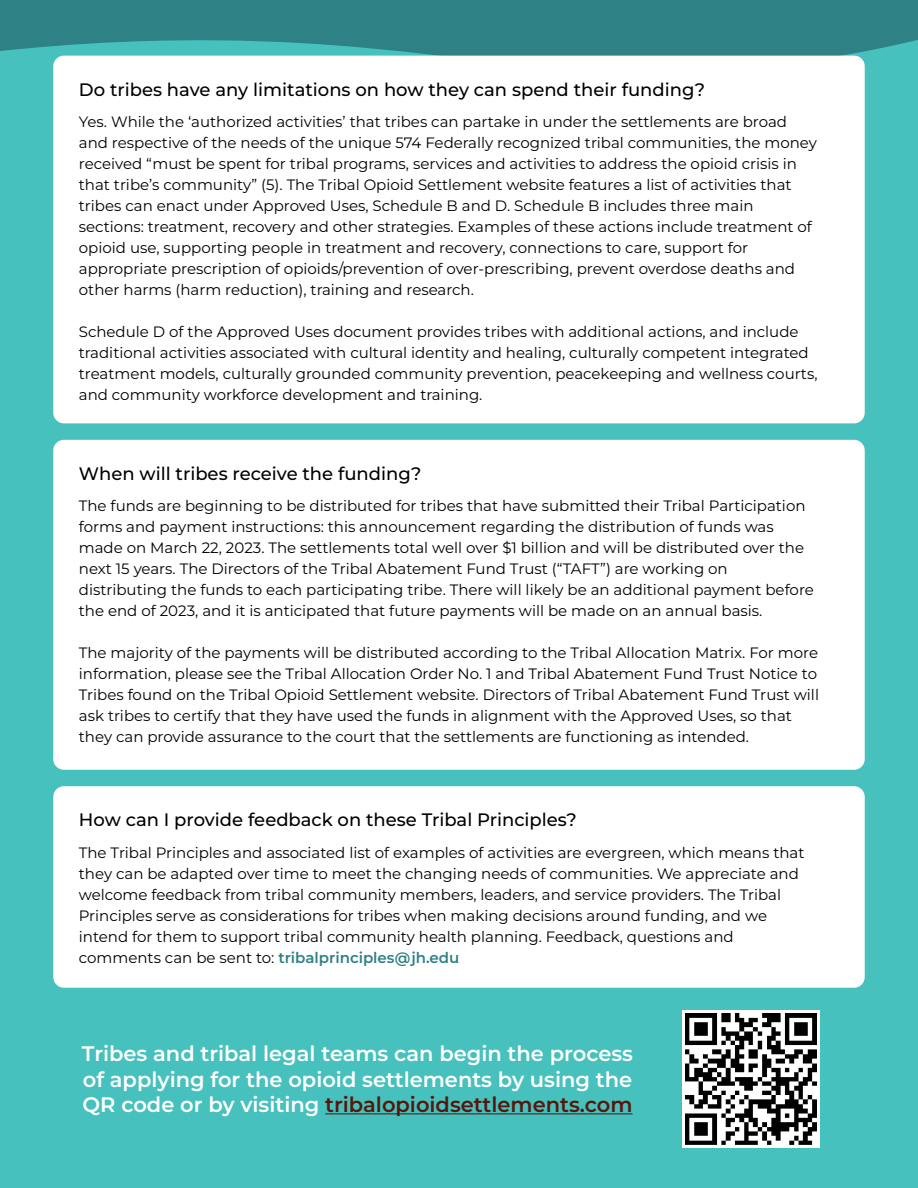
<style>
.page{position:relative;width:918px;height:1188px;background:#46c1be}
.page>*{position:absolute;margin:0;border:0;box-sizing:border-box;transform-origin:0 0}
.t1{font:600 21px/25.2px "Montserrat";color:#fff;text-align:justify}
.t2{font:500 18px "Montserrat";color:#000}
.t3{font:15px/21px "Montserrat";color:#000}
.s1{font-weight:600;color:#2e8185}
.s2{color:#57170c}
</style>
<div class="page">
<svg style="left:0;top:0;width:918px;height:61px;background:#31898c"></svg>
<div style="left:53px;top:56px;width:812px;height:367px;background:#fff;border-radius:11px"></div>
<div style="left:53px;top:440px;width:812px;height:330px;background:#fff;border-radius:11px"></div>
<div style="left:53px;top:786px;width:812px;height:202px;background:#fff;border-radius:11px"></div>
<hr style="left:325px;top:1113px;width:308px;height:1px;background:#57170c">
<div style="left:682px;top:1010px;width:137px;height:138px;background:#fff"></div>
<img style="left:685px;top:1013px;width:131px;height:131px">
<p class="t2" style="left:79px;top:77px;width:628px">Do tribes have any limitations on how they can spend their funding?</p>
<p class="t3" style="left:79px;top:111px;width:740px">Yes. While the ‘authorized activities’ that tribes can partake in under the settlements are broad and respective of the needs of the unique 574 Federally recognized tribal communities, the money received “must be spent for tribal programs, services and activities to address the opioid crisis in that tribe’s community” (5). The Tribal Opioid Settlement website features a list of activities that tribes can enact under Approved Uses, Schedule B and D. Schedule B includes three main sections: treatment, recovery and other strategies. Examples of these actions include treatment of opioid use, supporting people in treatment and recovery, connections to care, support for appropriate prescription of opioids/prevention of over-prescribing, prevent overdose deaths and other harms (harm reduction), training and research.</p>
<p class="t3" style="left:79px;top:321px;width:740px">Schedule D of the Approved Uses document provides tribes with additional actions, and include traditional activities associated with cultural identity and healing, culturally competent integrated treatment models, culturally grounded community prevention, peacekeeping and wellness courts, and community workforce development and training.</p>
<p class="t2" style="left:79px;top:461px;width:344px">When will tribes receive the funding?</p>
<p class="t3" style="left:79px;top:495px;width:737px">The funds are beginning to be distributed for tribes that have submitted their Tribal Participation forms and payment instructions: this announcement regarding the distribution of funds was made on March 22, 2023. The settlements total well over $1 billion and will be distributed over the next 15 years. The Directors of the Tribal Abatement Fund Trust (“TAFT”) are working on distributing the funds to each participating tribe. There will likely be an additional payment before the end of 2023, and it is anticipated that future payments will be made on an annual basis.</p>
<p class="t3" style="left:79px;top:642px;width:742px">The majority of the payments will be distributed according to the Tribal Allocation Matrix. For more information, please see the Tribal Allocation Order No. 1 and Tribal Abatement Fund Trust Notice to Tribes found on the Tribal Opioid Settlement website. Directors of Tribal Abatement Fund Trust will ask tribes to certify that they have used the funds in alignment with the Approved Uses, so that they can provide assurance to the court that the settlements are functioning as intended.</p>
<p class="t2" style="left:79px;top:808px;width:499px">How can I provide feedback on these Tribal Principles?</p>
<p class="t3" style="left:79px;top:842px;width:727px">The Tribal Principles and associated list of examples of activities are evergreen, which means that they can be adapted over time to meet the changing needs of communities. We appreciate and welcome feedback from tribal community members, leaders, and service providers. The Tribal Principles serve as considerations for tribes when making decisions around funding, and we intend for them to support tribal community health planning. Feedback, questions and comments can be sent to: <span class="s1">tribalprinciples@jh.edu</span></p>
<h1 class="t1" style="left:82px;top:1041px;width:553px">Tribes and tribal legal teams can begin the process of applying for the opioid settlements by using the QR code or by visiting <span class="s2">tribalopioidsettlements.com</span></h1>
</div>
